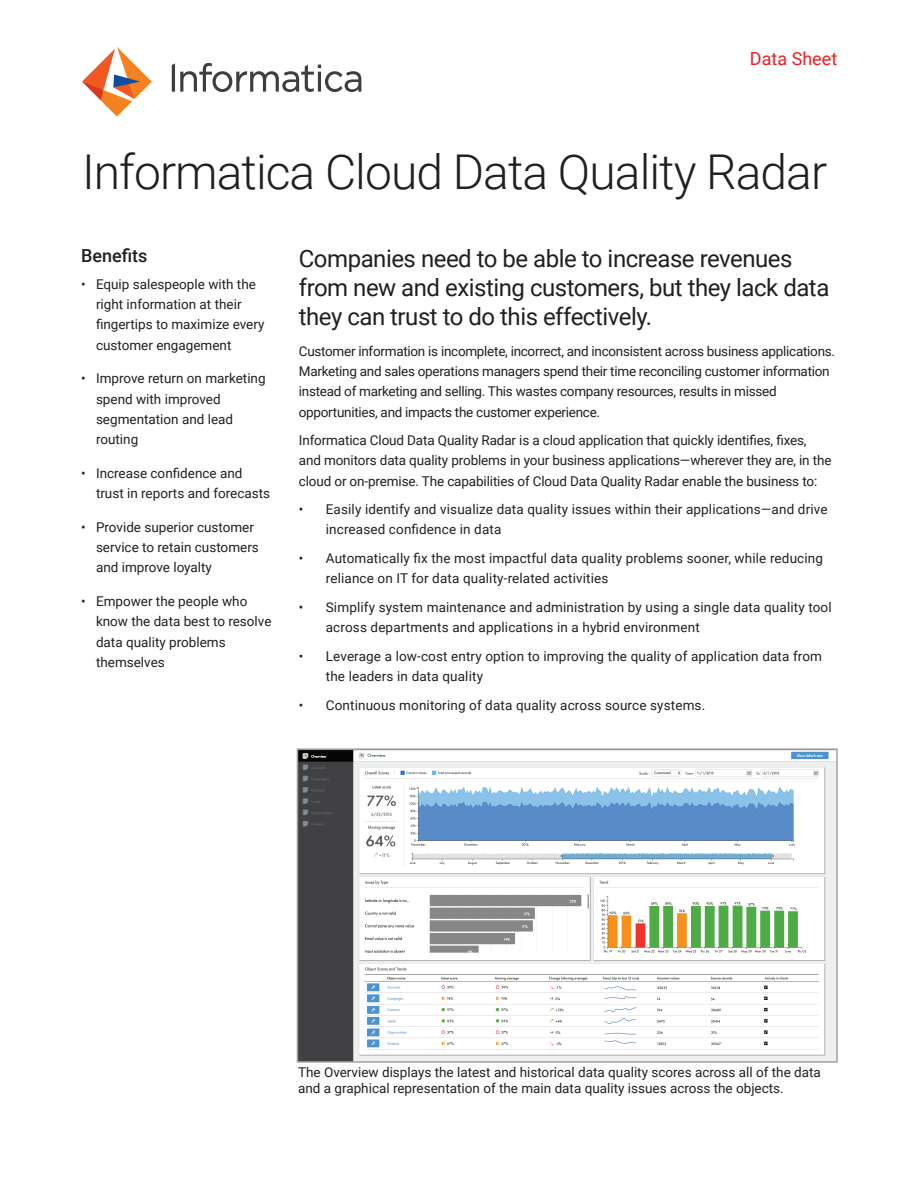
<style>
.page{position:relative;width:918px;height:1188px;background:#fff}
.page>*{position:absolute;margin:0;border:0;box-sizing:border-box;transform-origin:0 0}
.document_title{font:300 48px "Roboto";letter-spacing:-.02em;color:#231f20}
.header_1{font:24px/28.8px "Roboto";letter-spacing:-.02em;color:#231f20}
.t1{font:18px "Roboto";color:#ee1d23}
.benefits_callout_hea{font:500 18px "Roboto";color:#231f20}
.body_text{font:13.5px/20.2px "Roboto";color:#231f20}
.body_text-2{font:13.5px/20.2px "Roboto";letter-spacing:-.02em;color:#231f20}
</style>
<div class="page">
<svg style="left:172px;top:63px;width:189px;height:29px"></svg>
<svg style="left:82px;top:47px;width:70px;height:70px"></svg>
<img style="left:300px;top:751px;width:535px;height:309px">
<div style="left:297px;top:748px;width:541px;height:315px;border:2px solid #a0a1a5"></div>
<h3 class="t1" style="left:750px;top:46px;width:89px">Data Sheet</h3>
<p class="document_title" style="left:82px;top:139px;width:747px">Informatica Cloud Data Quality Radar</p>
<p class="benefits_callout_hea" style="left:81px;top:243px;width:68px">Benefits</p>
<p class="body_text" style="left:96px;top:273px;width:170px;text-indent:-15px">• Equip salespeople with the right information at their fingertips to maximize every customer engagement</p>
<p class="body_text" style="left:96px;top:368px;width:171px;text-indent:-15px">• Improve return on marketing spend with improved segmentation and lead routing</p>
<p class="body_text" style="left:96px;top:462px;width:176px;text-indent:-15px">• Increase confidence and trust in reports and forecasts</p>
<p class="body_text" style="left:96px;top:516px;width:164px;text-indent:-15px">• Provide superior customer service to retain customers and improve loyalty</p>
<p class="body_text" style="left:96px;top:591px;width:177px;text-indent:-15px">• Empower the people who know the data best to resolve data quality problems themselves</p>
<p class="header_1" style="left:299px;top:243px;width:532px">Companies need to be able to increase revenues from new and existing customers, but they lack data they can trust to do this effectively.</p>
<p class="body_text-2" style="left:299px;top:340px;width:538px">Customer information is incomplete, incorrect, and inconsistent across business applications.<br>Marketing and sales operations managers spend their time reconciling customer information instead of marketing and selling. This wastes company resources, results in missed opportunities, and impacts the customer experience.</p>
<p class="body_text" style="left:299px;top:430px;width:534px">Informatica Cloud Data Quality Radar is a cloud application that quickly identifies, fixes, and monitors data quality problems in your business applications—wherever they are, in the cloud or on-premise. The capabilities of Cloud Data Quality Radar enable the business to:</p>
<p class="body_text" style="left:326px;top:499px;width:503px;text-indent:-27px">• Easily identify and visualize data quality issues within their applications—and drive increased confidence in data</p>
<p class="body_text" style="left:326px;top:548px;width:499px;text-indent:-27px">• Automatically fix the most impactful data quality problems sooner, while reducing reliance on IT for data quality-related activities</p>
<p class="body_text" style="left:326px;top:596px;width:507px;text-indent:-27px">• Simplify system maintenance and administration by using a single data quality tool across departments and applications in a hybrid environment</p>
<p class="body_text" style="left:326px;top:645px;width:498px;text-indent:-27px">• Leverage a low-cost entry option to improving the quality of application data from the leaders in data quality</p>
<p class="body_text" style="left:299px;top:694px;width:408px">• Continuous monitoring of data quality across source systems.</p>
<p class="body_text" style="left:298px;top:1064px;width:524px;line-height:16.2px">The Overview displays the latest and historical data quality scores across all of the data and a graphical representation of the main data quality issues across the objects.</p>
</div>
